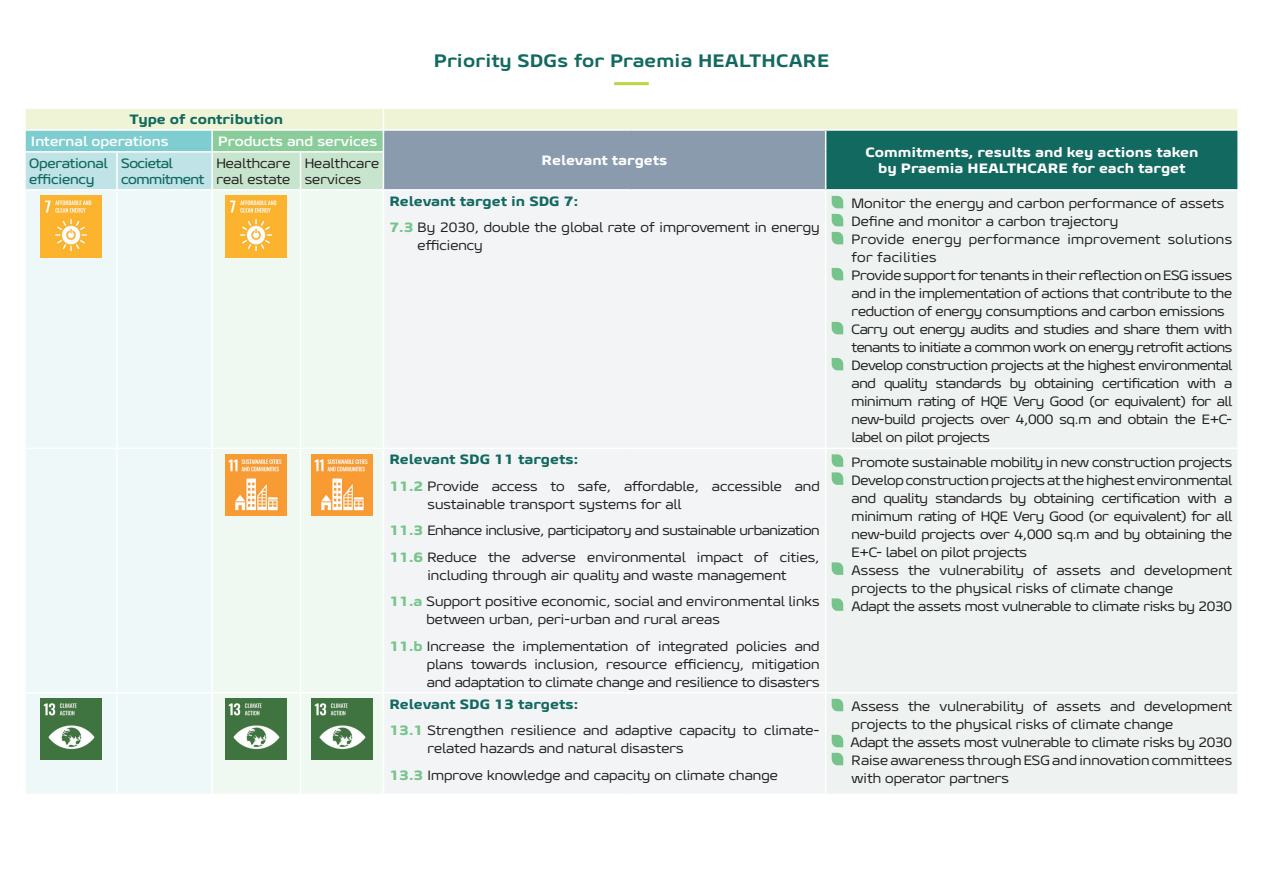
<style>
.page{position:relative;width:1263px;height:893px;background:#fff}
.page>*{position:absolute;margin:0;border:0;box-sizing:border-box;transform-origin:0 0}
.t1{font:800 18px "Geon Expanded";letter-spacing:.01em;color:#12695f}
.t2{font:13.5px/18px "Geon Expanded";letter-spacing:-.02em;color:#231f20}
.t3{font:13.5px/26.5px "Geon Expanded";color:#231f20}
.t4{font:800 13.5px/16.2px "Geon Expanded";color:#fff;text-align:center}
.t5{font:700 13.5px "Geon Expanded";color:#fff}
.t6{font:500 13.5px/16.2px "Geon Expanded";letter-spacing:-.02em;color:#12695f}
.t7{font:800 13.5px "Geon Expanded";color:#12695f}
.t8{font:500 13.5px/16.2px "Geon Expanded";letter-spacing:-.04em;color:#12695f}
.s1{font-weight:800;color:#12695f}
.s2{font-weight:800;color:#76c48c}
</style>
<div class="page">
<hr style="left:614px;top:82px;width:35px;height:3px;background:#bcd63f">
<div style="left:26px;top:191px;width:185px;height:603px;background:#eef8f8"></div>
<div style="left:213px;top:191px;width:170px;height:603px;background:#eff8f1"></div>
<div style="left:384px;top:191px;width:441px;height:602px;background:#f2f4f6"></div>
<div style="left:827px;top:191px;width:410px;height:603px;background:#eef3f2"></div>
<hr style="left:116px;top:191px;width:2px;height:257px;background:#fff">
<hr style="left:300px;top:191px;width:1px;height:257px;background:#fff">
<hr style="left:24px;top:448px;width:93px;height:1px;background:#fff">
<hr style="left:117px;top:448px;width:95px;height:1px;background:#fff">
<hr style="left:116px;top:449px;width:2px;height:243px;background:#fff">
<hr style="left:212px;top:448px;width:89px;height:1px;background:#fff">
<svg style="left:301px;top:448px;width:27px;height:1px"></svg>
<hr style="left:300px;top:449px;width:1px;height:243px;background:#fff">
<hr style="left:328px;top:448px;width:55px;height:1px;background:#fff">
<hr style="left:383px;top:448px;width:249px;height:1px;background:#fff">
<hr style="left:632px;top:448px;width:194px;height:1px;background:#fff">
<hr style="left:826px;top:448px;width:413px;height:1px;background:#fff">
<hr style="left:24px;top:692px;width:93px;height:1px;background:#fff">
<hr style="left:117px;top:692px;width:95px;height:1px;background:#fff">
<hr style="left:116px;top:693px;width:2px;height:101px;background:#fff">
<hr style="left:212px;top:692px;width:89px;height:1px;background:#fff">
<svg style="left:301px;top:692px;width:27px;height:1px"></svg>
<hr style="left:300px;top:693px;width:1px;height:101px;background:#fff">
<hr style="left:328px;top:692px;width:55px;height:1px;background:#fff">
<hr style="left:383px;top:692px;width:249px;height:1px;background:#fff">
<hr style="left:632px;top:692px;width:194px;height:1px;background:#fff">
<hr style="left:826px;top:692px;width:413px;height:1px;background:#fff">
<img style="left:40px;top:196px;width:62px;height:61px">
<img style="left:226px;top:196px;width:61px;height:61px">
<svg style="left:832px;top:196px;width:11px;height:12px"></svg>
<svg style="left:832px;top:214px;width:11px;height:12px"></svg>
<svg style="left:832px;top:232px;width:11px;height:12px"></svg>
<svg style="left:832px;top:268px;width:11px;height:12px"></svg>
<svg style="left:832px;top:322px;width:11px;height:12px"></svg>
<svg style="left:832px;top:358px;width:11px;height:12px"></svg>
<img style="left:226px;top:454px;width:61px;height:62px">
<img style="left:311px;top:454px;width:62px;height:62px">
<svg style="left:832px;top:454px;width:11px;height:31px"></svg>
<svg style="left:832px;top:562px;width:11px;height:13px"></svg>
<svg style="left:832px;top:598px;width:11px;height:13px"></svg>
<img style="left:40px;top:699px;width:62px;height:61px">
<img style="left:226px;top:699px;width:61px;height:61px">
<img style="left:311px;top:699px;width:62px;height:61px">
<svg style="left:832px;top:699px;width:11px;height:12px"></svg>
<svg style="left:832px;top:735px;width:11px;height:12px"></svg>
<svg style="left:832px;top:753px;width:11px;height:12px"></svg>
<svg style="left:25px;top:108px;width:1213px;height:82px;background:#92b6ae"></svg>
<h1 class="t1" style="left:434px;top:49px;width:397px">Priority SDGs for Praemia HEALTHCARE</h1>
<p class="t7" style="left:130px;top:110px;width:155px">Type of contribution</p>
<p class="t5" style="left:31px;top:132px;width:139px">Internal operations</p>
<p class="t5" style="left:218px;top:132px;width:161px">Products and services</p>
<p class="t6" style="left:29px;top:155px;width:80px">Operational efficiency</p>
<p class="t8" style="left:121px;top:155px;width:85px">Societal commitment</p>
<p class="t3" style="left:216px;top:155px;width:76px;line-height:16.2px">Healthcare real estate</p>
<p class="t3" style="left:305px;top:155px;width:76px;line-height:16.2px">Healthcare services</p>
<p class="t4" style="left:542px;top:152px;width:127px">Relevant targets</p>
<p class="t4" style="left:865px;top:144px;width:335px">Commitments, results and key actions taken by Praemia HEALTHCARE for each target</p>
<p class="t3" style="left:389px;top:187px;width:432px"><span class="s1">Relevant target in SDG 7:<br></span><span class="s2">7.3</span> By 2030, double the global rate of improvement in energy</p>
<p class="t3" style="left:418px;top:232px;width:67px">efficiency</p>
<p class="t2" style="left:852px;top:194px;width:382px">Monitor the energy and carbon performance of assets Define and monitor a carbon trajectory<br>Provide energy performance improvement solutions for facilities<br>Provide support for tenants in their reflection on ESG issues and in the implementation of actions that contribute to the reduction of energy consumptions and carbon emissions Carry out energy audits and studies and share them with tenants to initiate a common work on energy retrofit actions Develop construction projects at the highest environmental and quality standards by obtaining certification with a minimum rating of HQE Very Good (or equivalent) for all new-build projects over 4,000 sq.m and obtain the E+C&shy;label on pilot projects</p>
<p class="t3" style="left:389px;top:446px;width:432px"><span class="s1">Relevant SDG 11 targets:<br></span><span class="s2">11.2</span> Provide access to safe, affordable, accessible and</p>
<p class="t3" style="left:389px;top:490px;width:432px;text-indent:38px">sustainable transport systems for all<br><span class="s2">11.3</span> Enhance inclusive, participatory and sustainable urbanization<br><span class="s2">11.6</span> Reduce the adverse environmental impact of cities,</p>
<p class="t3" style="left:389px;top:561px;width:432px;text-align:center">including through air quality and waste management<br><span class="s2">11.a</span> Support positive economic, social and environmental links</p>
<p class="t3" style="left:389px;top:606px;width:432px;text-indent:37px">between urban, peri-urban and rural areas<br><span class="s2">11.b</span> Increase the implementation of integrated policies and</p>
<p class="t2" style="left:427px;top:655px;width:394px">plans towards inclusion, resource efficiency, mitigation and adaptation to climate change and resilience to disasters</p>
<p class="t2" style="left:852px;top:453px;width:382px">Promote sustainable mobility in new construction projects Develop construction projects at the highest environmental and quality standards by obtaining certification with a minimum rating of HQE Very Good (or equivalent) for all new-build projects over 4,000 sq.m and by obtaining the E+C- label on pilot projects<br>Assess the vulnerability of assets and development projects to the physical risks of climate change<br>Adapt the assets most vulnerable to climate risks by 2030</p>
<p class="t3" style="left:389px;top:690px;width:432px"><span class="s1">Relevant SDG 13 targets:<br></span><span class="s2">13.1</span> Strengthen resilience and adaptive capacity to climate-</p>
<p class="t3" style="left:389px;top:735px;width:390px;text-indent:38px">related hazards and natural disasters<br><span class="s2">13.3</span> Improve knowledge and capacity on climate change</p>
<p class="t3" style="left:850px;top:697px;width:383px;line-height:18px">Assess the vulnerability of assets and development projects to the physical risks of climate change<br>Adapt the assets most vulnerable to climate risks by 2030<br>Raise awareness through ESG and innovation committees with operator partners</p>
</div>
